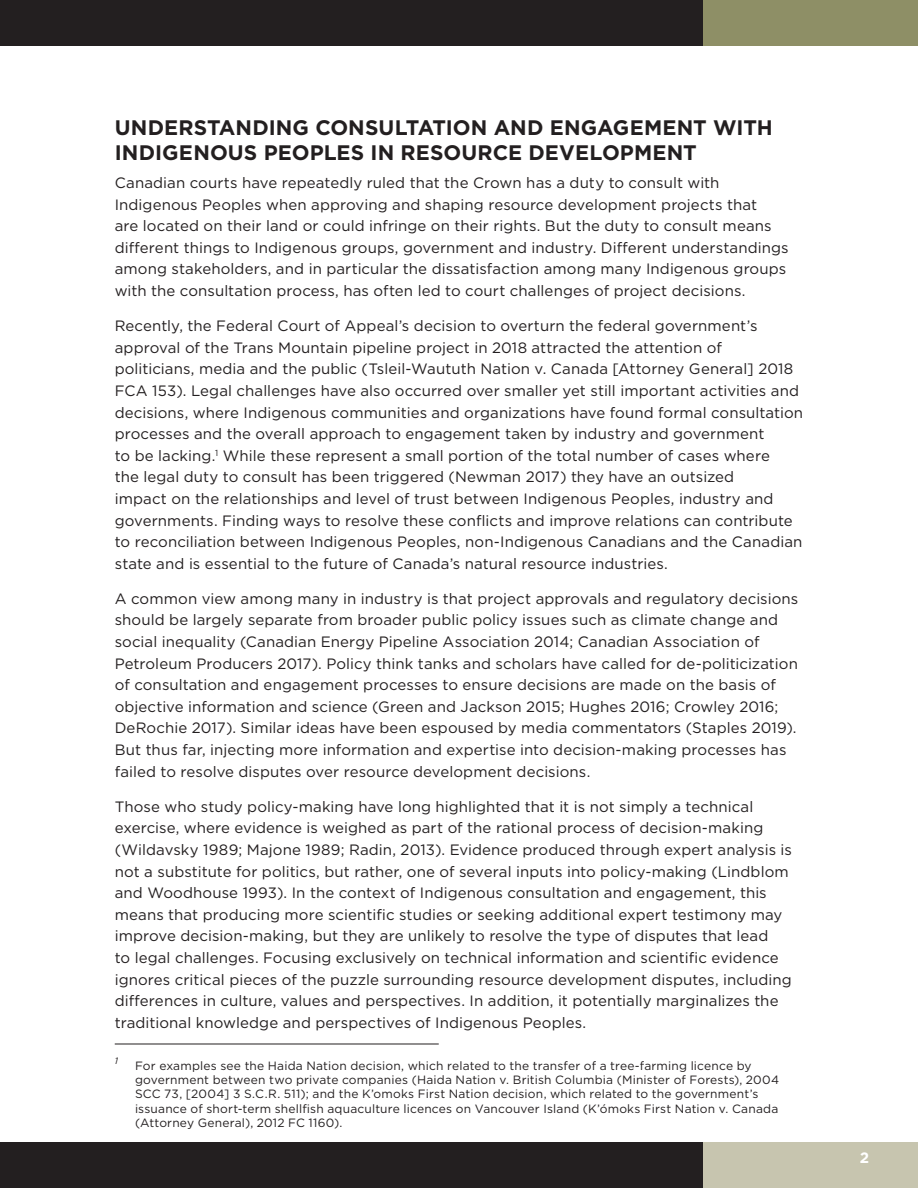
<style>
.page{position:relative;width:918px;height:1188px;background:#fff}
.page>*{position:absolute;margin:0;border:0;box-sizing:border-box;transform-origin:0 0}
.Heading_1{font:700 21px/25.2px "Gotham";letter-spacing:.005em;color:#231f20}
.Body{font:15px/21.6px "Gotham";letter-spacing:.005em;color:#231f20}
.t1{font:700 15px "Gotham";color:#fff}
.Footnote{font:12px/14.4px "Gotham";letter-spacing:.015em;color:#231f20}
.Footnote-2{font:italic 9.15px "Gotham";color:#231f20}
</style>
<div class="page">
<div style="left:703px;top:0;width:215px;height:45px;background:#8e8f66"></div>
<div style="left:0;top:0;width:703px;height:45px;background:#231f20"></div>
<div style="left:703px;top:1143px;width:215px;height:45px;background:#c7c5af"></div>
<div style="left:0;top:1143px;width:703px;height:45px;background:#231f20"></div>
<hr style="left:115px;top:1044px;width:324px;height:1px;background:#231f20">
<p class="Heading_1" style="left:115px;top:114px;width:660px">UNDERSTANDING CONSULTATION AND ENGAGEMENT WITH<br>INDIGENOUS PEOPLES IN RESOURCE DEVELOPMENT</p>
<p class="Body" style="left:115px;top:172px;width:675px">Canadian courts have repeatedly ruled that the Crown has a duty to consult with Indigenous Peoples when approving and shaping resource development projects that<br>are located on their land or could infringe on their rights. But the duty to consult means different things to Indigenous groups, government and industry. Different understandings among stakeholders, and in particular the dissatisfaction among many Indigenous groups with the consultation process, has often led to court challenges of project decisions.</p>
<p class="Body" style="left:115px;top:315px;width:690px">Recently, the Federal Court of Appeal’s decision to overturn the federal government’s approval of the Trans Mountain pipeline project in 2018 attracted the attention of politicians, media and the public (Tsleil-Waututh Nation v. Canada [Attorney General] 2018<br>FCA 153). Legal challenges have also occurred over smaller yet still important activities and decisions, where Indigenous communities and organizations have found formal consultation processes and the overall approach to engagement taken by industry and government<br>to be lacking.<sup>1</sup> While these represent a small portion of the total number of cases where<br>the legal duty to consult has been triggered (Newman 2017) they have an outsized<br>impact on the relationships and level of trust between Indigenous Peoples, industry and governments. Finding ways to resolve these conflicts and improve relations can contribute to reconciliation between Indigenous Peoples, non-Indigenous Canadians and the Canadian state and is essential to the future of Canada’s natural resource industries.</p>
<p class="Body" style="left:115px;top:587px;width:685px">A common view among many in industry is that project approvals and regulatory decisions should be largely separate from broader public policy issues such as climate change and social inequality (Canadian Energy Pipeline Association 2014; Canadian Association of Petroleum Producers 2017). Policy think tanks and scholars have called for de-politicization of consultation and engagement processes to ensure decisions are made on the basis of objective information and science (Green and Jackson 2015; Hughes 2016; Crowley 2016; DeRochie 2017). Similar ideas have been espoused by media commentators (Staples 2019).<br>But thus far, injecting more information and expertise into decision-making processes has failed to resolve disputes over resource development decisions.</p>
<p class="Body" style="left:115px;top:795px;width:679px">Those who study policy-making have long highlighted that it is not simply a technical exercise, where evidence is weighed as part of the rational process of decision-making (Wildavsky 1989; Majone 1989; Radin, 2013). Evidence produced through expert analysis is not a substitute for politics, but rather, one of several inputs into policy-making (Lindblom and Woodhouse 1993). In the context of Indigenous consultation and engagement, this means that producing more scientific studies or seeking additional expert testimony may improve decision-making, but they are unlikely to resolve the type of disputes that lead<br>to legal challenges. Focusing exclusively on technical information and scientific evidence ignores critical pieces of the puzzle surrounding resource development disputes, including differences in culture, values and perspectives. In addition, it potentially marginalizes the traditional knowledge and perspectives of Indigenous Peoples.</p>
<p class="Footnote-2" style="left:115px;top:1055px;width:5px">1</p>
<p class="Footnote" style="left:135px;top:1058px;width:646px">For examples see the Haida Nation decision, which related to the transfer of a tree-farming licence by government between two private companies (Haida Nation v. British Columbia (Minister of Forests), 2004<br>SCC 73, [2004] 3 S.C.R. 511); and the K’omoks First Nation decision, which related to the government’s issuance of short-term shellfish aquaculture licences on Vancouver Island (K’ómoks First Nation v. Canada (Attorney General), 2012 FC 1160).</p>
<p class="t1" style="left:860px;top:1148px;width:11px">2</p>
</div>
